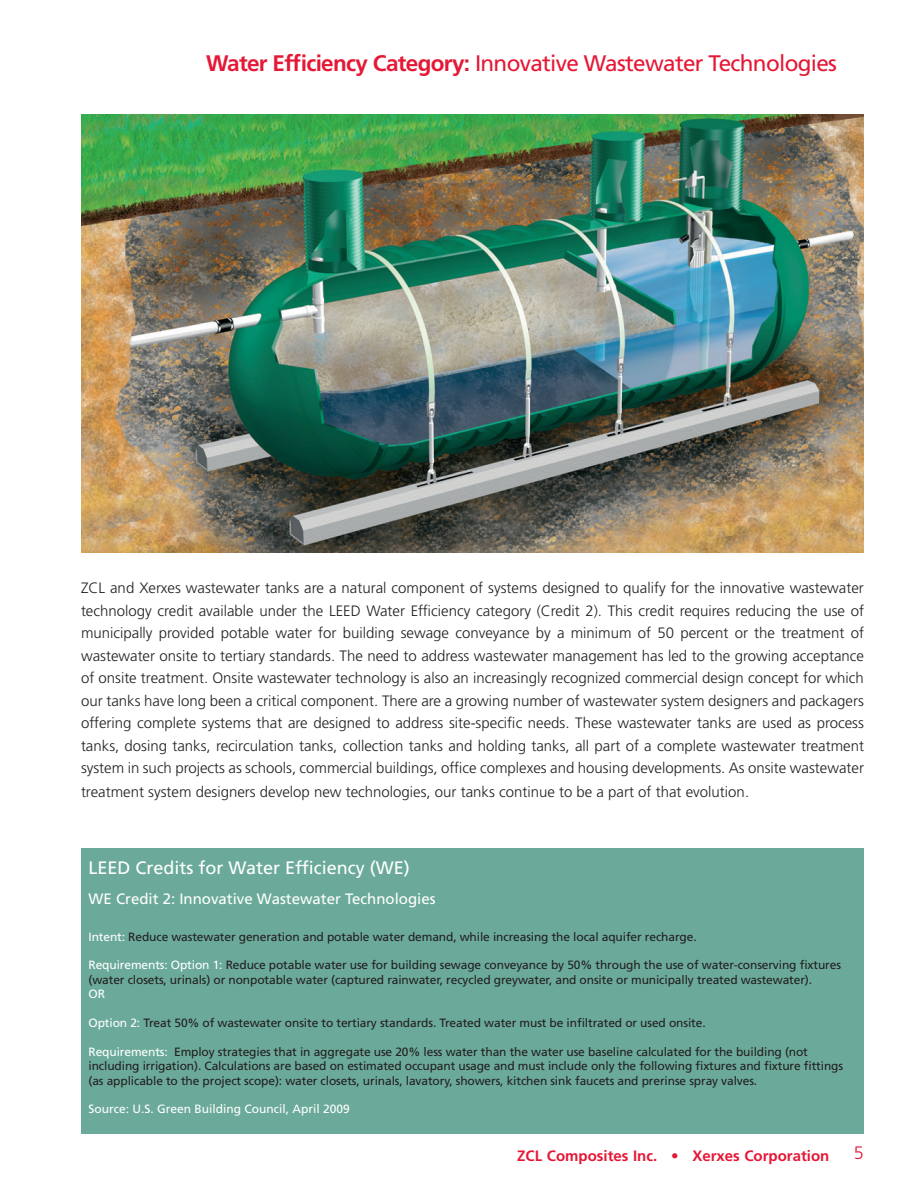
<style>
.page{position:relative;width:918px;height:1188px;background:#fff}
.page>*{position:absolute;margin:0;border:0;box-sizing:border-box;transform-origin:0 0}
.t1{font:22.5px "Frutiger LT Std";letter-spacing:-.03em;color:#e51836}
.t2{font:18px "Frutiger LT Std";color:#fff}
.t3{font:300 18px "Frutiger LT Std";color:#e51836}
.t4{font:300 15px/22.5px "Frutiger LT Std";color:#231f20;text-align:justify}
.t5{font:15px "Frutiger LT Std";color:#fff}
.t6{font:700 15px "Frutiger LT Std";color:#e51836}
.t7{font:12px/14.4px "Frutiger LT Std";letter-spacing:-.01em;color:#231f20}
.t8{font:12px "Frutiger LT Std";color:#fff}
.s1{font-weight:700}
.s2{color:#fff}
</style>
<div class="page">
<img style="left:81px;top:114px;width:783px;height:439px">
<div style="left:81px;top:849px;width:783px;height:285px;background:#6baa9a"></div>
<p class="t1" style="left:206px;top:50px;width:632px"><span class="s1">Water Efficiency Category:</span> Innovative Wastewater Technologies</p>
<p class="t4" style="left:81px;top:577px;width:785px">ZCL and Xerxes wastewater tanks are a natural component of systems designed to qualify for the innovative wastewater technology credit available under the LEED Water Efficiency category (Credit 2). This credit requires reducing the use of municipally provided potable water for building sewage conveyance by a minimum of 50 percent or the treatment of wastewater onsite to tertiary standards. The need to address wastewater management has led to the growing acceptance of onsite treatment. Onsite wastewater technology is also an increasingly recognized commercial design concept for which our tanks have long been a critical component. There are a growing number of wastewater system designers and packagers offering complete systems that are designed to address site-specific needs. These wastewater tanks are used as process tanks, dosing tanks, recirculation tanks, collection tanks and holding tanks, all part of a complete wastewater treatment system in such projects as schools, commercial buildings, office complexes and housing developments. As onsite wastewater</p>
<p class="t4" style="left:81px;top:781px;width:670px">treatment system designers develop new technologies, our tanks continue to be a part of that evolution.</p>
<p class="t2" style="left:89px;top:857px;width:323px">LEED Credits for Water Efficiency (WE)</p>
<p class="t5" style="left:89px;top:890px;width:349px">WE Credit 2: Innovative Wastewater Technologies</p>
<p class="t7" style="left:89px;top:929px;width:610px"><span class="s2">Intent:</span> Reduce wastewater generation and potable water demand, while increasing the local aquifer recharge.</p>
<p class="t7" style="left:89px;top:958px;width:754px"><span class="s2">Requirements: Option 1:</span> Reduce potable water use for building sewage conveyance by 50% through the use of water-conserving fixtures (water closets, urinals) or nonpotable water (captured rainwater, recycled greywater, and onsite or municipally treated wastewater).</p>
<p class="t8" style="left:89px;top:987px;width:18px">OR</p>
<p class="t7" style="left:89px;top:1016px;width:619px"><span class="s2">Option 2:</span> Treat 50% of wastewater onsite to tertiary standards. Treated water must be infiltrated or used onsite.</p>
<p class="t7" style="left:89px;top:1044px;width:756px"><span class="s2">Requirements:</span> Employ strategies that in aggregate use 20% less water than the water use baseline calculated for the building (not including irrigation). Calculations are based on estimated occupant usage and must include only the following fixtures and fixture fittings (as applicable to the project scope): water closets, urinals, lavatory, showers, kitchen sink faucets and prerinse spray valves.</p>
<p class="t8" style="left:89px;top:1102px;width:263px">Source: U.S. Green Building Council, April 2009</p>
<p class="t6" style="left:517px;top:1147px;width:314px">ZCL Composites Inc. • Xerxes Corporation</p>
<p class="t3" style="left:854px;top:1143px;width:12px">5</p>
</div>
